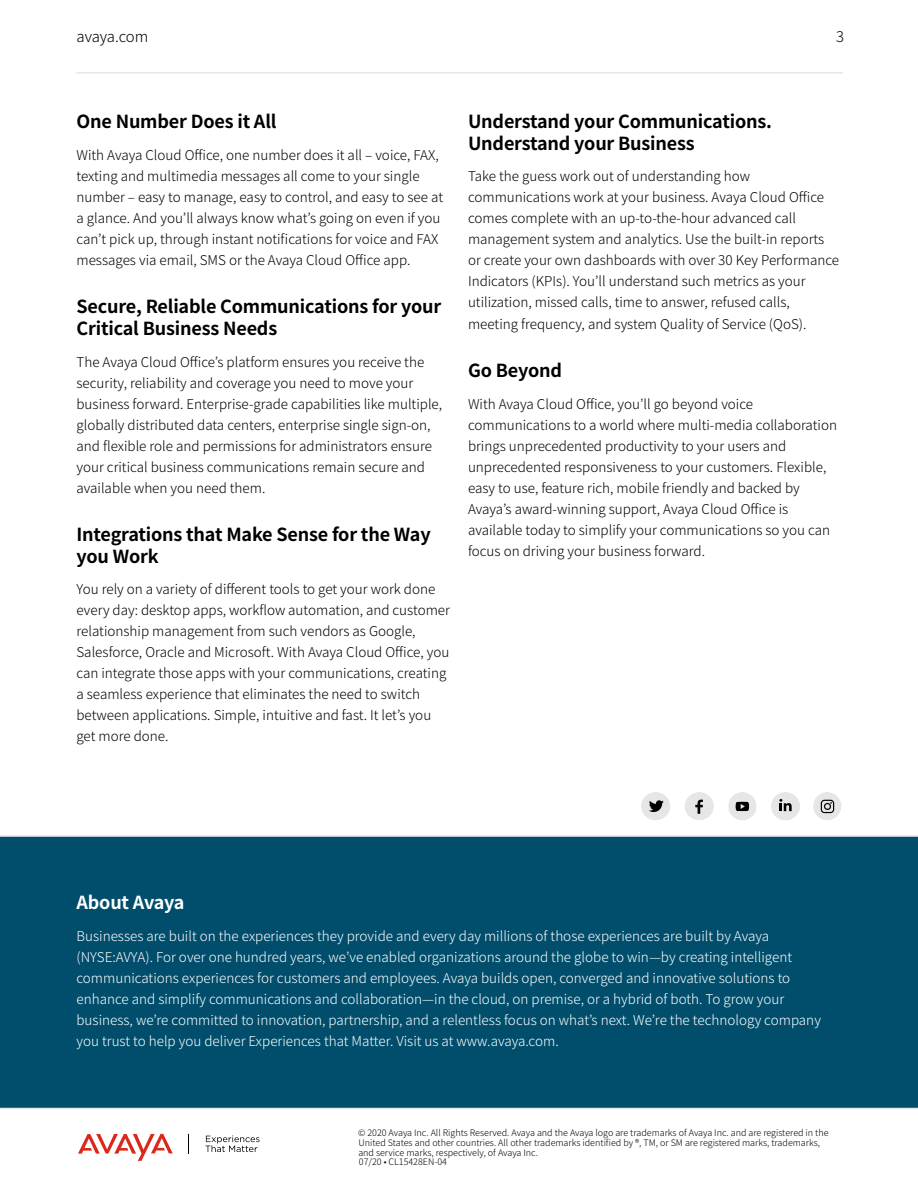
<style>
.page{position:relative;width:918px;height:1188px;background:#fff}
.page>*{position:absolute;margin:0;border:0;box-sizing:border-box;transform-origin:0 0}
.t1{font:700 18px/21.6px "Noto Sans CJ Kjp";letter-spacing:-.01em;color:#000101}
.t2{font:700 18px "Noto Sans CJ Kjp";letter-spacing:-.01em;color:#fff}
.t3{font:300 15px "Noto Sans CJ Kjp";letter-spacing:-.01em;color:#000}
.t4{font:300 14.7px "Noto Sans CJ Kjp";color:#000}
.t5{font:300 13.5px/21px "Noto Sans CJ Kjp";color:#000}
.t6{font:300 13.5px/21px "Noto Sans CJ Kjp";color:#fff}
.t7{font:300 9px/9.8px "Noto Sans CJ Kjp";color:#000}
</style>
<div class="page">
<hr style="left:76px;top:72px;width:767px;height:2px;background:#e6e6e6">
<div style="left:0;top:835px;width:918px;height:274px;background:#004e6c"></div>
<svg style="left:78px;top:1134px;width:95px;height:27px"></svg>
<svg style="left:205px;top:1136px;width:55px;height:16px"></svg>
<svg style="left:188px;top:1134px;width:1px;height:19px"></svg>
<svg style="left:641px;top:792px;width:29px;height:28px"></svg>
<svg style="left:685px;top:792px;width:29px;height:28px"></svg>
<svg style="left:771px;top:792px;width:29px;height:28px"></svg>
<div style="left:728px;top:792px;width:29px;height:28px;background:#e6e6e6;border-radius:50%"></div>
<svg style="left:736px;top:802px;width:13px;height:9px"></svg>
<div style="left:813px;top:792px;width:29px;height:28px;background:#e6e6e6;border-radius:50%"></div>
<svg style="left:821px;top:800px;width:13px;height:13px"></svg>
<p class="t3" style="left:76px;top:28px;width:73px">avaya.com</p>
<p class="t4" style="left:836px;top:28px;width:9px">3</p>
<h1 class="t1" style="left:76px;top:111px;width:202px">One Number Does it All</h1>
<p class="t5" style="left:76px;top:145px;width:368px">With Avaya Cloud Office, one number does it all – voice, FAX, texting and multimedia messages all come to your single number – easy to manage, easy to control, and easy to see at a glance. And you’ll always know what’s going on even if you can’t pick up, through instant notifications for voice and FAX messages via email, SMS or the Avaya Cloud Office app.</p>
<h1 class="t1" style="left:76px;top:296px;width:366px">Secure, Reliable Communications for your<br>Critical Business Needs</h1>
<p class="t5" style="left:76px;top:351px;width:367px">The Avaya Cloud Office’s platform ensures you receive the security, reliability and coverage you need to move your business forward. Enterprise-grade capabilities like multiple, globally distributed data centers, enterprise single sign-on, and flexible role and permissions for administrators ensure your critical business communications remain secure and available when you need them.</p>
<h1 class="t1" style="left:76px;top:524px;width:356px">Integrations that Make Sense for the Way you Work</h1>
<p class="t5" style="left:76px;top:579px;width:375px">You rely on a variety of different tools to get your work done every day: desktop apps, workflow automation, and customer relationship management from such vendors as Google, Salesforce, Oracle and Microsoft. With Avaya Cloud Office, you can integrate those apps with your communications, creating a seamless experience that eliminates the need to switch between applications. Simple, intuitive and fast. It let’s you get more done.</p>
<h1 class="t1" style="left:468px;top:111px;width:306px">Understand your Communications.<br>Understand your Business</h1>
<p class="t5" style="left:468px;top:166px;width:373px">Take the guess work out of understanding how communications work at your business. Avaya Cloud Office comes complete with an up-to-the-hour advanced call management system and analytics. Use the built-in reports or create your own dashboards with over 30 Key Performance Indicators (KPIs). You’ll understand such metrics as your utilization, missed calls, time to answer, refused calls, meeting frequency, and system Quality of Service (QoS).</p>
<h1 class="t1" style="left:468px;top:360px;width:96px">Go Beyond</h1>
<p class="t5" style="left:468px;top:393px;width:371px">With Avaya Cloud Office, you’ll go beyond voice communications to a world where multi-media collaboration brings unprecedented productivity to your users and unprecedented responsiveness to your customers. Flexible, easy to use, feature rich, mobile friendly and backed by Avaya’s award-winning support, Avaya Cloud Office is available today to simplify your communications so you can focus on driving your business forward.</p>
<h1 class="t2" style="left:76px;top:893px;width:110px">About Avaya</h1>
<p class="t6" style="left:76px;top:926px;width:746px">Businesses are built on the experiences they provide and every day millions of those experiences are built by Avaya (NYSE:AVYA). For over one hundred years, we’ve enabled organizations around the globe to win—by creating intelligent communications experiences for customers and employees. Avaya builds open, converged and innovative solutions to enhance and simplify communications and collaboration—in the cloud, on premise, or a hybrid of both. To grow your business, we’re committed to innovation, partnership, and a relentless focus on what’s next. We’re the technology company you trust to help you deliver Experiences that Matter. Visit us at www.avaya.com.</p>
<p class="t7" style="left:358px;top:1128px;width:472px">© 2020 Avaya Inc. All Rights Reserved. Avaya and the Avaya logo are trademarks of Avaya Inc. and are registered in the United States and other countries. All other trademarks identified by ®, TM, or SM are registered marks, trademarks, and service marks, respectively, of Avaya Inc.<br>07/20 • CL15428EN-04</p>
</div>
